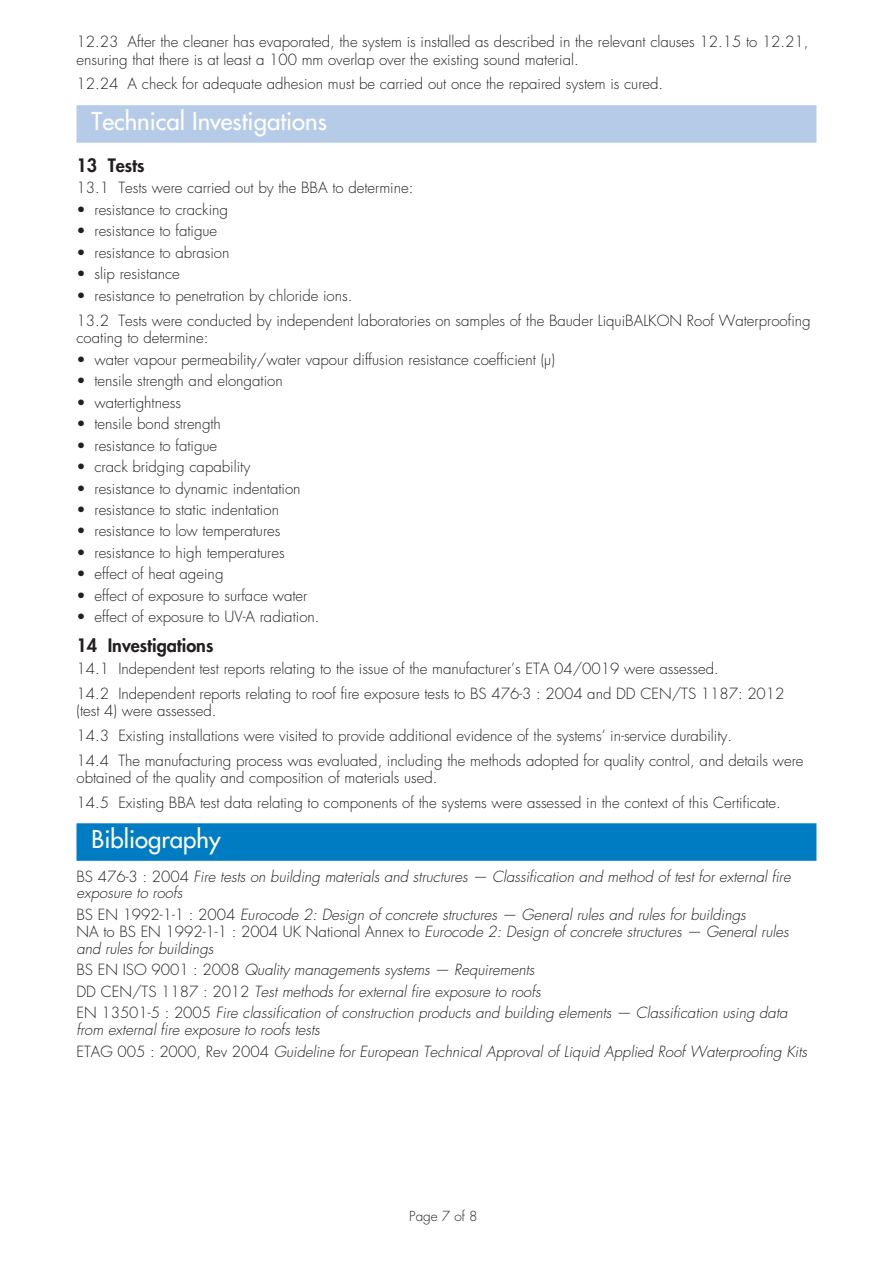
<style>
.page{position:relative;width:893px;height:1263px;background:#fff}
.page>*{position:absolute;margin:0;border:0;box-sizing:border-box;transform-origin:0 0}
.t1{font:24px "Futura";color:#fff}
.t2{font:800 18px "Futura";color:#231f20}
.t3{font:300 15px/24.8px "Futura";color:#231f20}
.t4{font:italic 300 15px/17px "Futura";color:#231f20}
.t5{font:300 13.5px "Futura";color:#231f20}
.s1{font-style:normal}
</style>
<div class="page">
<div style="left:76px;top:105px;width:740px;height:38px;background:#b6cbe8"></div>
<div style="left:76px;top:823px;width:740px;height:38px;background:#007cc2"></div>
<p class="t3" style="left:76px;top:34px;width:733px;line-height:17.2px">12.23 After the cleaner has evaporated, the system is installed as described in the relevant clauses 12.15 to 12.21, ensuring that there is at least a 100 mm overlap over the existing sound material.</p>
<p class="t3" style="left:76px;top:72px;width:588px">12.24 A check for adequate adhesion must be carried out once the repaired system is cured.</p>
<h1 class="t1" style="left:92px;top:106px;width:237px">Technical Investigations</h1>
<p class="t2" style="left:76px;top:154px;width:70px">13 Tests</p>
<p class="t3" style="left:76px;top:176px;width:338px">13.1 Tests were carried out by the BBA to determine:</p>
<p class="t3" style="left:76px;top:197px;width:153px">• resistance to cracking</p>
<p class="t3" style="left:76px;top:219px;width:142px">• resistance to fatigue</p>
<p class="t3" style="left:76px;top:240px;width:154px">• resistance to abrasion</p>
<p class="t3" style="left:76px;top:262px;width:105px">• slip resistance</p>
<p class="t3" style="left:76px;top:283px;width:736px;line-height:25.8px">• resistance to penetration by chloride ions.<br>13.2 Tests were conducted by independent laboratories on samples of the Bauder LiquiBALKON Roof Waterproofing</p>
<p class="t3" style="left:76px;top:326px;width:133px">coating to determine:</p>
<p class="t3" style="left:76px;top:347px;width:480px">• water vapour permeability/water vapour diffusion resistance coefficient (μ)</p>
<p class="t3" style="left:76px;top:369px;width:208px">• tensile strength and elongation</p>
<p class="t3" style="left:76px;top:390px;width:106px">• watertightness</p>
<p class="t3" style="left:76px;top:412px;width:146px">• tensile bond strength</p>
<p class="t3" style="left:76px;top:433px;width:142px">• resistance to fatigue</p>
<p class="t3" style="left:76px;top:455px;width:175px">• crack bridging capability</p>
<p class="t3" style="left:76px;top:476px;width:226px">• resistance to dynamic indentation</p>
<p class="t3" style="left:76px;top:498px;width:204px">• resistance to static indentation</p>
<p class="t3" style="left:76px;top:519px;width:205px">• resistance to low temperatures</p>
<p class="t3" style="left:76px;top:540px;width:210px">• resistance to high temperatures</p>
<p class="t3" style="left:76px;top:562px;width:148px">• effect of heat ageing</p>
<p class="t3" style="left:76px;top:583px;width:232px">• effect of exposure to surface water</p>
<p class="t3" style="left:76px;top:605px;width:245px">• effect of exposure to UV-A radiation.</p>
<p class="t2" style="left:76px;top:634px;width:138px">14 Investigations</p>
<p class="t3" style="left:76px;top:657px;width:709px">14.1 Independent test reports relating to the issue of the manufacturer’s ETA 04/0019 were assessed.<br>14.2 Independent reports relating to roof fire exposure tests to BS 476-3 : 2004 and DD CEN/TS 1187: 2012</p>
<p class="t3" style="left:76px;top:699px;width:728px">(test 4) were assessed.<br>14.3 Existing installations were visited to provide additional evidence of the systems’ in-service durability.<br>14.4 The manufacturing process was evaluated, including the methods adopted for quality control, and details were</p>
<p class="t3" style="left:76px;top:765px;width:706px">obtained of the quality and composition of materials used.<br>14.5 Existing BBA test data relating to components of the systems were assessed in the context of this Certificate.</p>
<h1 class="t1" style="left:92px;top:824px;width:131px">Bibliography</h1>
<p class="t4" style="left:76px;top:868px;width:716px"><span class="s1">BS 476-3 : 2004</span> Fire tests on building materials and structures — Classification and method of test for external fire exposure to roofs</p>
<p class="t4" style="left:76px;top:906px;width:714px"><span class="s1">BS EN 1992-1-1 : 2004</span> Eurocode 2: Design of concrete structures — General rules and rules for buildings<br><span class="s1">NA to BS EN 1992-1-1 : 2004 UK National Annex to</span> Eurocode 2: Design of concrete structures — General rules and rules for buildings</p>
<p class="t4" style="left:76px;top:959px;width:713px;line-height:21.5px"><span class="s1">BS EN ISO 9001 : 2008</span> Quality managements systems — Requirements<br><span class="s1">DD CEN/TS 1187 : 2012</span> Test methods for external fire exposure to roofs<br><span class="s1">EN 13501-5 : 2005</span> Fire classification of construction products and building elements — Classification using data</p>
<p class="t4" style="left:76px;top:1019px;width:732px;line-height:21.5px">from external fire exposure to roofs tests<br><span class="s1">ETAG 005 : 2000, Rev 2004</span> Guideline for European Technical Approval of Liquid Applied Roof Waterproofing Kits</p>
<p class="t5" style="left:409px;top:1208px;width:70px">Page 7 of 8</p>
</div>
